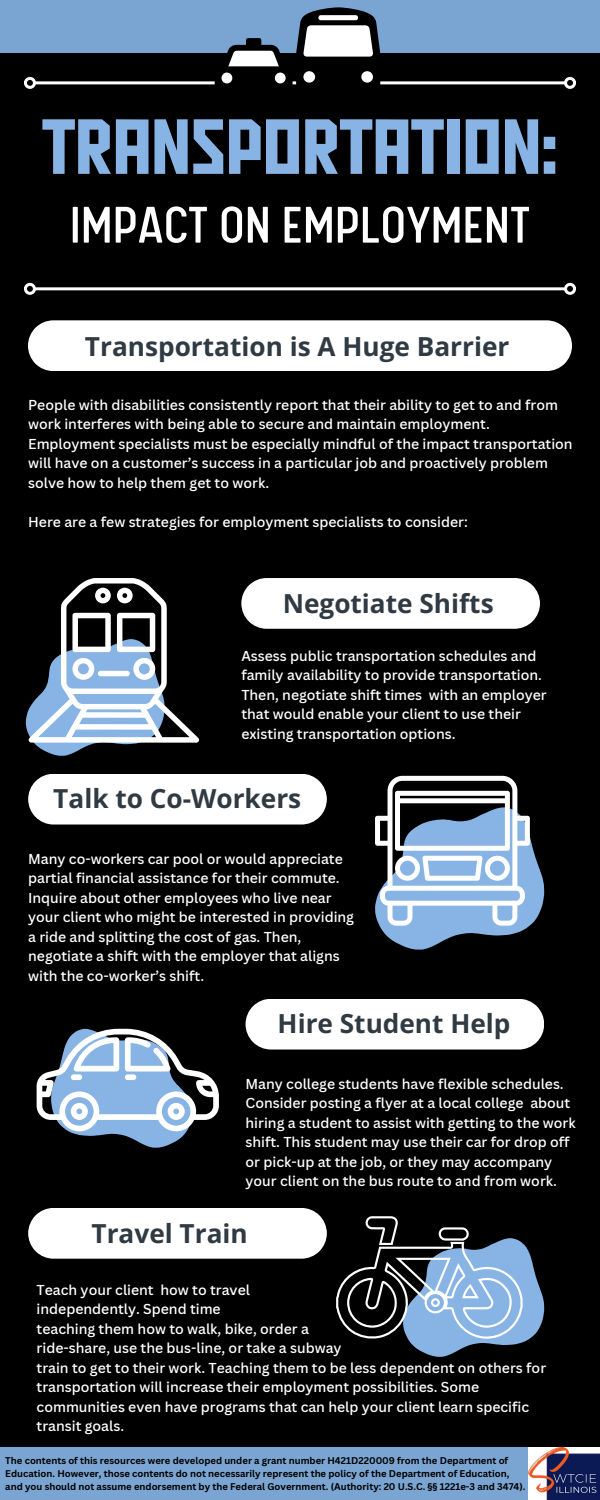
<style>
.page{position:relative;width:600px;height:1500px;background:#000}
.page>*{position:absolute;margin:0;border:0;box-sizing:border-box;transform-origin:0 0}
.t1{font:700 expanded 78.6px "UIDPEOPLE";color:#87b4e4}
.t2{font:58px "Calps";color:#fff}
.t3{font:700 26.2px "Open Sans";color:#303a42}
.t4{font:500 14px/19.5px "Canva Sans";color:#fff}
.t5{font:700 9.5px/12.8px "Canva Sans";color:#000}
</style>
<div class="page">
<hr style="left:35px;top:81px;width:530px;height:3px;background:#fff">
<div style="left:24px;top:77px;width:12px;height:12px;border:3px solid #fff;border-radius:50%"></div>
<div style="left:564px;top:77px;width:12px;height:12px;border:3px solid #fff;border-radius:50%"></div>
<hr style="left:35px;top:287px;width:530px;height:3px;background:#fff">
<div style="left:24px;top:283px;width:12px;height:12px;border:3px solid #fff;border-radius:50%"></div>
<div style="left:564px;top:283px;width:12px;height:12px;border:3px solid #fff;border-radius:50%"></div>
<div style="left:28px;top:320px;width:544px;height:51px;background:#fff"></div>
<svg style="left:241px;top:578px;width:299px;height:51px;background:#f4f4f4"></svg>
<div style="left:28px;top:774px;width:299px;height:51px;background:#fff"></div>
<div style="left:246px;top:999px;width:298px;height:51px;background:#fff"></div>
<div style="left:28px;top:1208px;width:299px;height:51px;background:#fff"></div>
<svg style="left:26px;top:578px;width:173px;height:178px"></svg>
<svg style="left:37px;top:1029px;width:182px;height:119px"></svg>
<svg style="left:375px;top:776px;width:169px;height:174px"></svg>
<svg style="left:336px;top:1216px;width:208px;height:141px"></svg>
<div style="left:0;top:0;width:600px;height:53px;background:#7aa5d2"></div>
<div style="left:0;top:1447px;width:529px;height:53px;background:#7aa5d2"></div>
<svg style="left:215px;top:7px;width:165px;height:78px"></svg>
<img style="left:529px;top:1447px;width:71px;height:53px">
<p class="t1" style="left:42px;top:101px;width:517px">TRANSPORTATION:</p>
<p class="t2" style="left:70px;top:201px;width:462px">IMPACT ON EMPLOYMENT</p>
<p class="t3" style="left:85px;top:328px;width:426px">Transportation is A Huge Barrier</p>
<p class="t4" style="left:28px;top:395px;width:546px">People with disabilities consistently report that their ability to get to and from work interferes with being able to secure and maintain employment.<br>Employment specialists must be especially mindful of the impact transportation will have on a customer’s success in a particular job and proactively problem solve how to help them get to work.</p>
<p class="t4" style="left:28px;top:512px;width:441px">Here are a few strategies for employment specialists to consider:</p>
<p class="t3" style="left:283px;top:585px;width:212px">Negotiate Shifts</p>
<p class="t4" style="left:241px;top:646px;width:307px">Assess public transportation schedules and family availability to provide transportation.<br>Then, negotiate shift times with an employer that would enable your client to use their existing transportation options.</p>
<p class="t3" style="left:53px;top:780px;width:250px">Talk to Co-Workers</p>
<p class="t4" style="left:28px;top:848px;width:327px">Many co-workers car pool or would appreciate partial financial assistance for their commute.<br>Inquire about other employees who live near your client who might be interested in providing a ride and splitting the cost of gas. Then, negotiate a shift with the employer that aligns with the co-worker’s shift.</p>
<p class="t3" style="left:278px;top:1005px;width:234px">Hire Student Help</p>
<p class="t4" style="left:246px;top:1073px;width:332px">Many college students have flexible schedules.<br>Consider posting a flyer at a local college about hiring a student to assist with getting to the work shift. This student may use their car for drop off or pick-up at the job, or they may accompany your client on the bus route to and from work.</p>
<p class="t3" style="left:92px;top:1215px;width:158px">Travel Train</p>
<p class="t4" style="left:37px;top:1280px;width:215px">Teach your client how to travel</p>
<p class="t4" style="left:37px;top:1299px;width:186px">independently. Spend time</p>
<p class="t4" style="left:37px;top:1319px;width:274px">teaching them how to walk, bike, order a</p>
<p class="t4" style="left:37px;top:1338px;width:307px">ride-share, use the bus-line, or take a subway</p>
<p class="t4" style="left:37px;top:1358px;width:511px">train to get to their work. Teaching them to be less dependent on others for transportation will increase their employment possibilities. Some communities even have programs that can help your client learn specific transit goals.</p>
<p class="t5" style="left:5px;top:1454px;width:522px">The contents of this resources were developed under a grant number H421D220009 from the Department of<br>Education. However, those contents do not necessarily represent the policy of the Department of Education, and you should not assume endorsement by the Federal Government. (Authority: 20 U.S.C. §§ 1221e-3 and 3474).</p>
</div>
